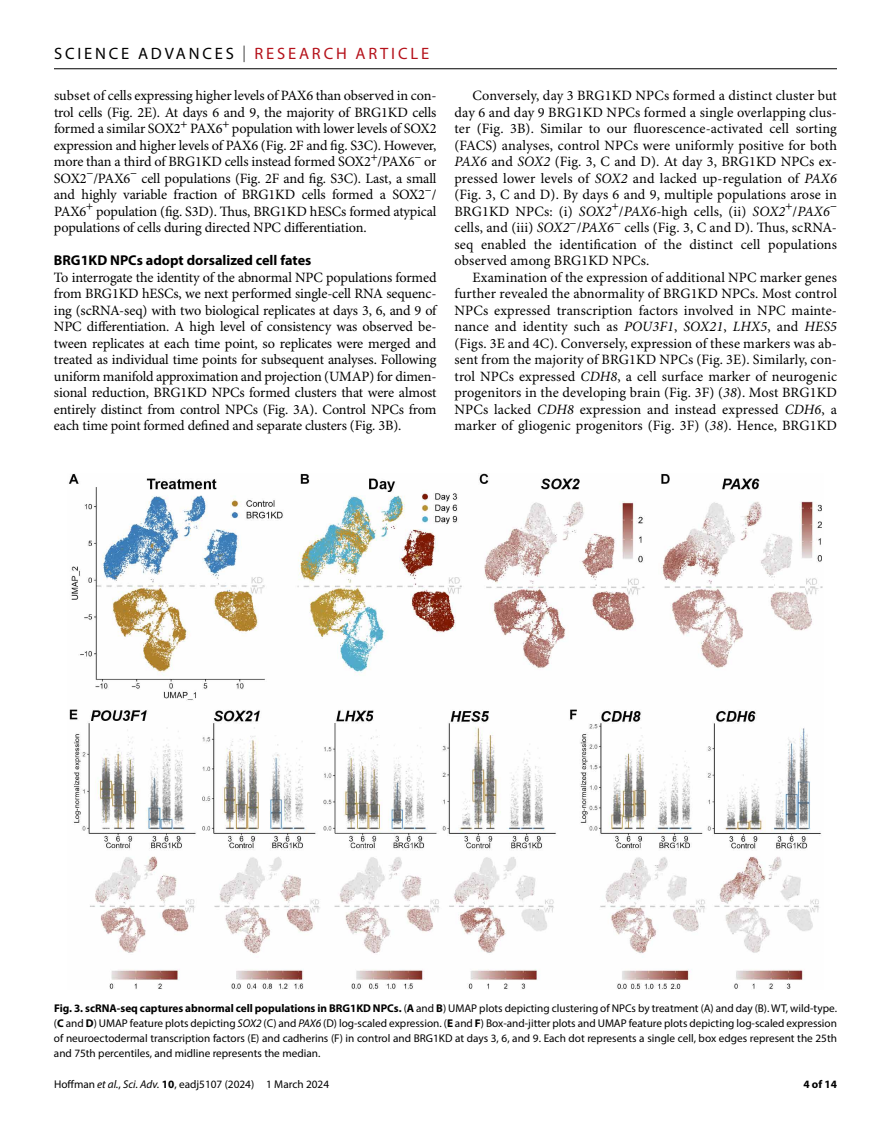
<style>
.page{position:relative;width:891px;height:1134px;background:#fff}
.page>*{position:absolute;margin:0;border:0;box-sizing:border-box;transform-origin:0 0}
.t1{font:16.5px "Myriad Pro";letter-spacing:.17em;color:#000}
.t2{font:14.25px/16.5px "Minion Pro";letter-spacing:-.005em;color:#000;text-align:justify}
.t3{font:700 14.25px "Myriad Pro";color:#000}
.t4{font:11.25px/15px "Myriad Pro";color:#000;text-align:justify}
.t5{font:700 11.25px "Myriad Pro";color:#000}
.s1{font-weight:300}
.s2{color:#b5121b}
.s3{font-style:italic}
.s4{font-weight:700}
</style>
<div class="page">
<hr style="left:54px;top:68px;width:783px;height:1px;background:#000">
<img style="left:68px;top:473px;width:755px;height:516px">
<p class="t1" style="left:54px;top:44px;width:376px">Science Adva nces <span class="s1">|</span> <span class="s2">Resear ch Ar ticle</span></p>
<p class="t2" style="left:54px;top:88px;width:384px">subset of cells expressing higher levels of PAX6 than observed in con&shy;trol cells (Fig. 2E). At days 6 and 9, the majority of BRG1KD cells formed a similar SOX2<sup>+</sup> PAX6<sup>+</sup> population with lower levels of SOX2 expression and higher levels of PAX6 (Fig. 2F and fig. S3C). However, more than a third of BRG1KD cells instead formed SOX2<sup>+</sup>/PAX6<sup>−</sup> or SOX2<sup>−</sup>/PAX6<sup>−</sup> cell populations (Fig. 2F and fig. S3C). Last, a small and highly variable fraction of BRG1KD cells formed a SOX2<sup>−</sup>/ PAX6<sup>+</sup> population (fig. S3D). Thus, BRG1KD hESCs formed atypical populations of cells during directed NPC differentiation.</p>
<p class="t3" style="left:54px;top:251px;width:259px">BRG1KD NPCs adopt dorsalized cell fates</p>
<p class="t2" style="left:54px;top:270px;width:384px">To interrogate the identity of the abnormal NPC populations formed from BRG1KD hESCs, we next performed single-cell RNA sequenc&shy;ing (scRNA-seq) with two biological replicates at days 3, 6, and 9 of NPC differentiation. A high level of consistency was observed be&shy;tween replicates at each time point, so replicates were merged and treated as individual time points for subsequent analyses. Following uniform manifold approximation and projection (UMAP) for dimen&shy;sional reduction, BRG1KD NPCs formed clusters that were almost entirely distinct from control NPCs (Fig. 3A). Control NPCs from each time point formed defined and separate clusters (Fig. 3B).</p>
<p class="t2" style="left:454px;top:88px;width:384px;text-indent:18px">Conversely, day 3 BRG1KD NPCs formed a distinct cluster but day 6 and day 9 BRG1KD NPCs formed a single overlapping clus&shy;ter (Fig. 3B). Similar to our fluorescence-activated cell sorting (FACS) analyses, control NPCs were uniformly positive for both <span class="s3">PAX6</span> and <span class="s3">SOX2</span> (Fig. 3, C and D). At day 3, BRG1KD NPCs ex&shy;pressed lower levels of <span class="s3">SOX2</span> and lacked up-regulation of <span class="s3">PAX6 </span>(Fig. 3, C and D). By days 6 and 9, multiple populations arose in BRG1KD NPCs: (i) <span class="s3">SOX2</span><sup>+</sup>/<span class="s3">PAX6</span>-high cells, (ii) <span class="s3">SOX2</span><sup>+</sup>/<span class="s3">PAX6</span><sup>− </sup>cells, and (iii) <span class="s3">SOX2</span><sup>−</sup>/<span class="s3">PAX6</span><sup>−</sup> cells (Fig. 3, C and D). Thus, scRNA&shy;seq enabled the identification of the distinct cell populations observed among BRG1KD NPCs.</p>
<p class="t2" style="left:454px;top:270px;width:384px;text-indent:18px">Examination of the expression of additional NPC marker genes further revealed the abnormality of BRG1KD NPCs. Most control NPCs expressed transcription factors involved in NPC mainte&shy;nance and identity such as <span class="s3">POU3F1</span>, <span class="s3">SOX21</span>, <span class="s3">LHX5</span>, and <span class="s3">HES5 </span>(Figs. 3E and 4C). Conversely, expression of these markers was ab&shy;sent from the majority of BRG1KD NPCs (Fig. 3E). Similarly, con&shy;trol NPCs expressed <span class="s3">CDH8</span>, a cell surface marker of neurogenic progenitors in the developing brain (Fig. 3F) (<span class="s3">38</span>). Most BRG1KD NPCs lacked <span class="s3">CDH8</span> expression and instead expressed <span class="s3">CDH6</span>, a marker of gliogenic progenitors (Fig. 3F) (<span class="s3">38</span>). Hence, BRG1KD</p>
<p class="t4" style="left:54px;top:1001px;width:785px"><span class="s4">Fig. 3. scRNA-seq captures abnormal cell populations in BRG1KD NPCs.</span> (<span class="s4">A</span> and <span class="s4">B</span>) UMAP plots depicting clustering of NPCs by treatment (A) and day (B). WT, wild-type. (<span class="s4">C</span> and <span class="s4">D</span>) UMAP feature plots depicting <span class="s3">SOX2</span> (C) and <span class="s3">PAX6</span> (D) log-scaled expression. (<span class="s4">E</span> and <span class="s4">F</span>) Box-and-jitter plots and UMAP feature plots depicting log-scaled expression of neuroectodermal transcription factors (E) and cadherins (F) in control and BRG1KD at days 3, 6, and 9. Each dot represents a single cell, box edges represent the 25th and 75th percentiles, and midline represents the median.</p>
<p class="t4" style="left:54px;top:1076px;width:277px">Hoffman <span class="s3">et al.</span>, <span class="s3">Sci. Adv.</span> <span class="s4">10</span>, eadj5107 (2024) 1 March 2024</p>
<p class="t5" style="left:803px;top:1076px;width:35px">4 of 14</p>
</div>
